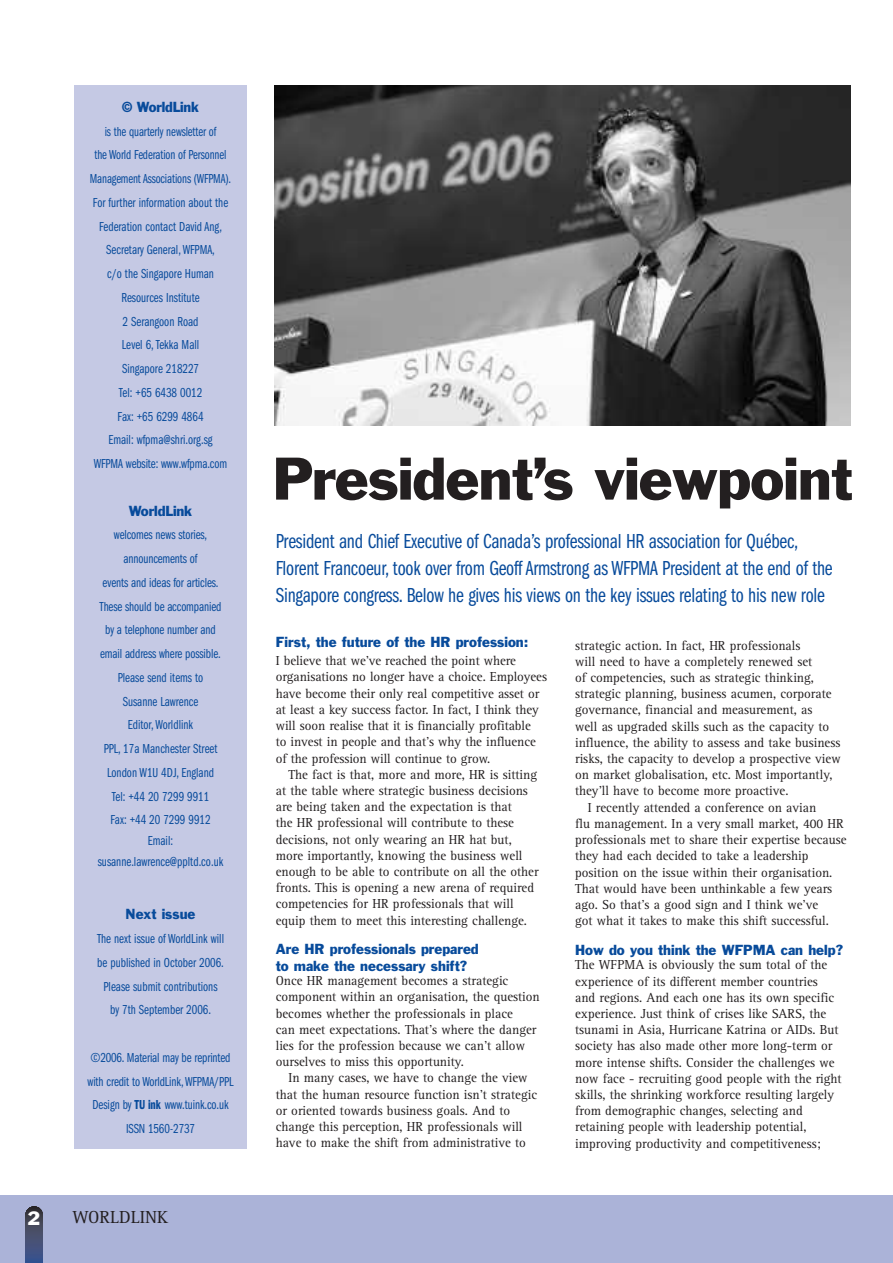
<style>
.page{position:relative;width:893px;height:1263px;background:#fff}
.page>*{position:absolute;margin:0;border:0;box-sizing:border-box;transform-origin:0 0}
.t1{font:55.5px "Franklin Gothic";letter-spacing:-.015em;color:#231f20}
.t2{font:21px/27px "Franklin Gothic Book Cmpr";letter-spacing:-.01em;color:#084b9b}
.t3{font:18px "Rotis Serif";color:#231f20}
.t4{font:18px "Franklin Gothic";color:#fff}
.t5{font:13.5px/16.2px "Rotis Serif";color:#231f20;scale:.96 1}
.t6{font:13.5px/23.7px "Franklin Gothic Book Cmpr";color:#084b9b;text-align:center;scale:.96 1}
.t7{font:13.5px/23.7px "Franklin Gothic Book Cmpr";color:#084b9b;text-align:center;scale:.94 1}
.t8{font:13.5px/16.5px "Franklin Gothic";color:#084b9b;scale:.96 1}
.t9{font:13.5px "Franklin Gothic";color:#084b9b;scale:.94 1}
.s1{font-family:"Franklin Gothic Demi Cmpr"}
</style>
<div class="page">
<div style="left:0;top:1195px;width:893px;height:68px;background:#abb3d8"></div>
<svg style="left:25px;top:1206px;width:18px;height:57px"></svg>
<div style="left:74px;top:85px;width:172px;height:1063px;background:#c5c9e4"></div>
<img style="left:274px;top:85px;width:576px;height:340px">
<p class="t9" style="left:122px;top:102px;width:83px">© WorldLink</p>
<p class="t7" style="left:90px;top:120px;width:152px">is the quarterly newsletter of<br>the World Federation of Personnel<br>Management Associations (WFPMA).<br>For further information about the<br>Federation contact David Ang,<br>Secretary General, WFPMA,<br>c/o the Singapore Human<br>Resources Institute<br>2 Serangoon Road<br>Level 6, Tekka Mall<br>Singapore 218227<br>Tel: +65 6438 0012<br>Fax: +65 6299 4864<br>Email: wfpma@shri.org.sg<br>WFPMA website: www.wfpma.com</p>
<p class="t8" style="left:129px;top:503px;width:67px">WorldLink</p>
<p class="t6" style="left:100px;top:524px;width:128px">welcomes news stories, announcements of<br>events and ideas for articles.<br>These should be accompanied by a telephone number and email address where possible.<br>Please send items to<br>Susanne Lawrence<br>Editor, Worldlink<br>PPL, 17a Manchester Street<br>London W1U 4DJ, England<br>Tel: +44 20 7299 9911<br>Fax: +44 20 7299 9912</p>
<p class="t6" style="left:98px;top:831px;width:132px;line-height:20.7px">Email: susanne.lawrence@ppltd.co.uk</p>
<p class="t8" style="left:126px;top:907px;width:74px">Next issue</p>
<p class="t6" style="left:97px;top:928px;width:134px">The next issue of WorldLink will be published in October 2006.<br>Please submit contributions<br>by 7th September 2006.</p>
<p class="t6" style="left:88px;top:1046px;width:154px">©2006. Material may be reprinted with credit to WorldLink,WFPMA/PPL<br>Design by <span class="s1">TU ink</span> www.tuink.co.uk<br>ISSN 1560-2737</p>
<h3 class="t4" style="left:28px;top:1211px;width:14px">2</h3>
<h3 class="t3" style="left:72px;top:1211px;width:97px">WORLDLINK</h3>
<h1 class="t1" style="left:273px;top:458px;width:581px">President’s viewpoint</h1>
<p class="t2" style="left:276px;top:529px;width:558px">President and Chief Executive of Canada’s professional HR association for Québec,<br>Florent Francoeur, took over from Geoff Armstrong as WFPMA President at the end of the<br>Singapore congress. Below he gives his views on the key issues relating to his new role</p>
<p class="t8" style="left:276px;top:635px;width:265px">First, the future of the HR profession:</p>
<p class="t5" style="left:276px;top:654px;width:284px">I believe that we’ve reached the point where organisations no longer have a choice. Employees have become their only real competitive asset or at least a key success factor. In fact, I think they will soon realise that it is financially profitable<br>to invest in people and that’s why the influence of the profession will continue to grow.</p>
<p class="t5" style="left:276px;top:767px;width:275px;text-indent:13px">The fact is that, more and more, HR is sitting at the table where strategic business decisions are being taken and the expectation is that<br>the HR professional will contribute to these decisions, not only wearing an HR hat but, more importantly, knowing the business well enough to be able to contribute on all the other fronts. This is opening a new arena of required competencies for HR professionals that will equip them to meet this interesting challenge.</p>
<p class="t8" style="left:276px;top:942px;width:213px">Are HR professionals prepared to make the necessary shift?</p>
<p class="t5" style="left:276px;top:974px;width:277px">Once HR management becomes a strategic component within an organisation, the question becomes whether the professionals in place<br>can meet expectations. That’s where the danger lies for the profession because we can’t allow ourselves to miss this opportunity.</p>
<p class="t5" style="left:276px;top:1071px;width:274px;text-indent:13px">In many cases, we have to change the view that the human resource function isn’t strategic or oriented towards business goals. And to change this perception, HR professionals will have to make the shift from administrative to</p>
<p class="t5" style="left:575px;top:638px;width:236px">strategic action. In fact, HR professionals</p>
<p class="t5" style="left:575px;top:655px;width:249px">will need to have a completely renewed set</p>
<p class="t5" style="left:575px;top:671px;width:250px">of competencies, such as strategic thinking,</p>
<p class="t5" style="left:575px;top:687px;width:269px">strategic planning, business acumen, corporate</p>
<p class="t5" style="left:575px;top:703px;width:249px">governance, financial and measurement, as</p>
<p class="t5" style="left:575px;top:719px;width:266px">well as upgraded skills such as the capacity to</p>
<p class="t5" style="left:575px;top:736px;width:278px">influence, the ability to assess and take business</p>
<p class="t5" style="left:575px;top:752px;width:278px">risks, the capacity to develop a prospective view</p>
<p class="t5" style="left:575px;top:768px;width:270px">on market globalisation, etc. Most importantly,</p>
<p class="t5" style="left:575px;top:784px;width:224px">they’ll have to become more proactive.</p>
<p class="t5" style="left:588px;top:800px;width:239px">I recently attended a conference on avian</p>
<p class="t5" style="left:575px;top:817px;width:281px">flu management. In a very small market, 400 HR</p>
<p class="t5" style="left:575px;top:833px;width:284px">professionals met to share their expertise because</p>
<p class="t5" style="left:575px;top:849px;width:245px">they had each decided to take a leadership</p>
<p class="t5" style="left:575px;top:865px;width:269px">position on the issue within their organisation.</p>
<p class="t5" style="left:575px;top:881px;width:269px">That would have been unthinkable a few years</p>
<p class="t5" style="left:575px;top:898px;width:255px">ago. So that’s a good sign and I think we’ve</p>
<p class="t5" style="left:575px;top:914px;width:266px">got what it takes to make this shift successful.</p>
<p class="t8" style="left:575px;top:942px;width:280px">How do you think the WFPMA can help?</p>
<p class="t5" style="left:575px;top:958px;width:279px">The WFPMA is obviously the sum total of the experience of its different member countries<br>and regions. And each one has its own specific experience. Just think of crises like SARS, the tsunami in Asia, Hurricane Katrina or AIDs. But society has also made other more long-term or more intense shifts. Consider the challenges we now face - recruiting good people with the right skills, the shrinking workforce resulting largely from demographic changes, selecting and retaining people with leadership potential, improving productivity and competitiveness;</p>
</div>
